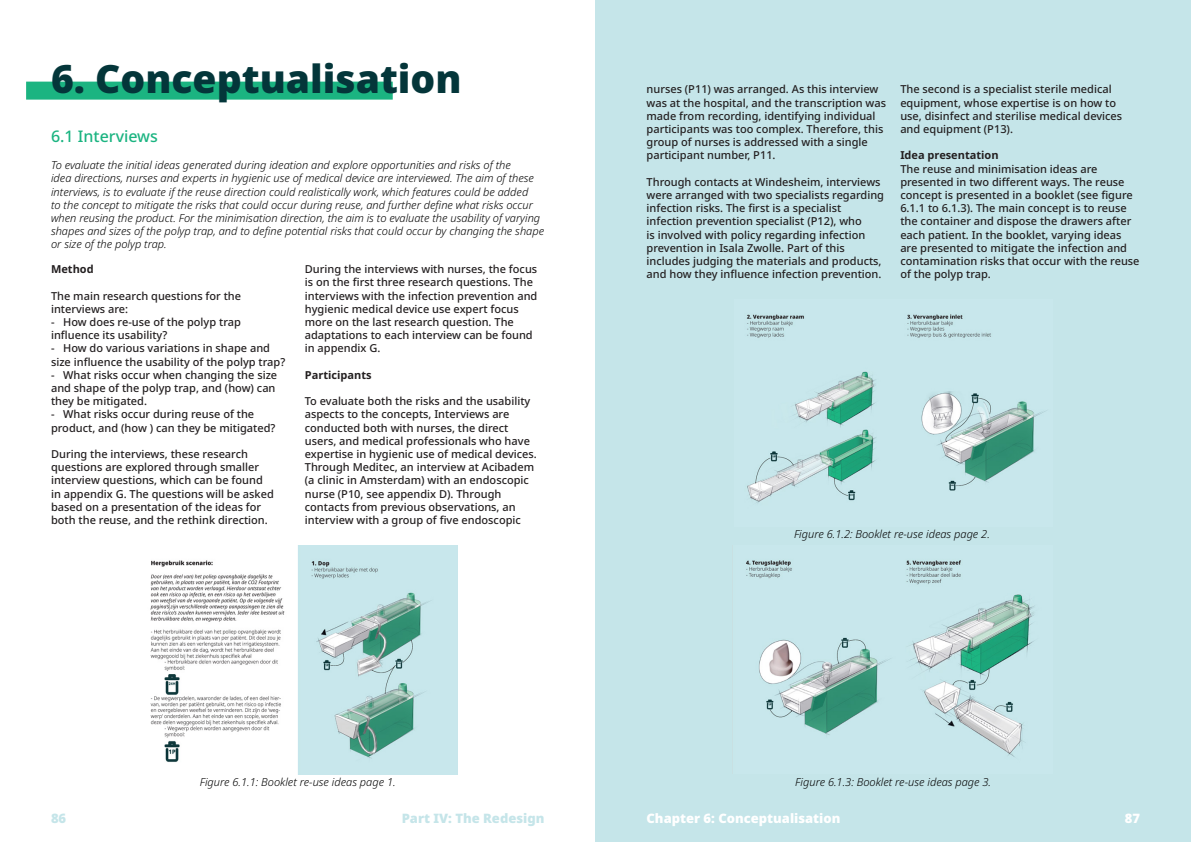
<style>
.page{position:relative;width:1191px;height:842px;background:#fff}
.page>*{position:absolute;margin:0;border:0;box-sizing:border-box;transform-origin:0 0}
.Chapter_kop{font:900 39px "Noto Sans";color:#04363a}
.Kop_1{font:500 16px "Noto Sans";color:#1bb481}
.t1{font:900 13px "Noto Sans";color:#fff}
.t2{font:900 13px "Noto Sans";color:#c5e5e9}
.t3{font:500 11px/13.2px "Noto Sans";color:#231f20}
.Inleiding{font:italic 300 11px/13.2px "Noto Sans";color:#000}
.Kop_2{font:italic 300 11px "Noto Sans";color:#000}
.t4{font:700 11px "Noto Sans";color:#231f20}
</style>
<div class="page">
<div style="left:595px;top:0;width:596px;height:842px;background:#c5e5e9"></div>
<img style="left:150px;top:546px;width:308px;height:228px">
<img style="left:747px;top:314px;width:298px;height:189px">
<img style="left:746px;top:560px;width:288px;height:197px">
<div style="left:26px;top:82px;width:367px;height:18px;background:#1bb481"></div>
<p class="Chapter_kop" style="left:51px;top:56px;width:412px">6. Conceptualisation</p>
<p class="Kop_1" style="left:51px;top:127px;width:108px">6.1 Interviews</p>
<p class="Inleiding" style="left:51px;top:159px;width:494px">To evaluate the initial ideas generated during ideation and explore opportunities and risks of the<br>idea directions, nurses and experts in hygienic use of medical device are interviewed. The aim of these interviews, is to evaluate if the reuse direction could realistically work, which features could be added<br>to the concept to mitigate the risks that could occur during reuse, and further define what risks occur when reusing the product. For the minimisation direction, the aim is to evaluate the usability of varying shapes and sizes of the polyp trap, and to define potential risks that could occur by changing the shape or size of the polyp trap.</p>
<p class="t4" style="left:51px;top:263px;width:44px">Method</p>
<p class="t3" style="left:51px;top:289px;width:192px">The main research questions for the interviews are:</p>
<p class="t3" style="left:51px;top:315px;width:191px">- How does re-use of the polyp trap influence its usability?</p>
<p class="t3" style="left:51px;top:342px;width:236px">- How do various variations in shape and size influence the usability of the polyp trap?</p>
<p class="t3" style="left:51px;top:368px;width:228px">- What risks occur when changing the size and shape of the polyp trap, and (how) can they be mitigated.</p>
<p class="t3" style="left:51px;top:408px;width:226px">- What risks occur during reuse of the product, and (how ) can they be mitigated?</p>
<p class="t3" style="left:51px;top:447px;width:224px">During the interviews, these research questions are explored through smaller interview questions, which can be found in appendix G. The questions will be asked based on a presentation of the ideas for both the reuse, and the rethink direction.</p>
<p class="t3" style="left:305px;top:263px;width:234px">During the interviews with nurses, the focus is on the first three research questions. The interviews with the infection prevention and hygienic medical device use expert focus more on the last research question. The adaptations to each interview can be found in appendix G.</p>
<p class="t4" style="left:305px;top:368px;width:68px">Participants</p>
<p class="t3" style="left:305px;top:395px;width:233px">To evaluate both the risks and the usability aspects to the concepts, Interviews are conducted both with nurses, the direct users, and medical professionals who have expertise in hygienic use of medical devices.<br>Through Meditec, an interview at Acibadem (a clinic in Amsterdam) with an endoscopic nurse (P10, see appendix D). Through contacts from previous observations, an interview with a group of five endoscopic</p>
<p class="Kop_2" style="left:200px;top:774px;width:197px">Figure 6.1.1: Booklet re-use ideas page 1.</p>
<p class="t3" style="left:646px;top:83px;width:241px">nurses (P11) was arranged. As this interview was at the hospital, and the transcription was made from recording, identifying individual participants was too complex. Therefore, this group of nurses is addressed with a single participant number, P11.</p>
<p class="t3" style="left:646px;top:175px;width:239px">Through contacts at Windesheim, interviews were arranged with two specialists regarding infection risks. The first is a specialist infection prevention specialist (P12), who<br>is involved with policy regarding infection prevention in Isala Zwolle. Part of this includes judging the materials and products, and how they influence infection prevention.</p>
<p class="t3" style="left:900px;top:83px;width:223px">The second is a specialist sterile medical equipment, whose expertise is on how to use, disinfect and sterilise medical devices and equipment (P13).</p>
<p class="t4" style="left:900px;top:149px;width:100px">Idea presentation</p>
<p class="t3" style="left:900px;top:162px;width:241px">The reuse and minimisation ideas are presented in two different ways. The reuse concept is presented in a booklet (see figure 6.1.1 to 6.1.3). The main concept is to reuse the container and dispose the drawers after each patient. In the booklet, varying ideas are presented to mitigate the infection and contamination risks that occur with the reuse</p>
<p class="t3" style="left:900px;top:268px;width:92px">of the polyp trap.</p>
<p class="Kop_2" style="left:794px;top:526px;width:197px">Figure 6.1.2: Booklet re-use ideas page 2.</p>
<p class="Kop_2" style="left:795px;top:774px;width:197px">Figure 6.1.3: Booklet re-use ideas page 3.</p>
<p class="t2" style="left:51px;top:811px;width:17px">86</p>
<p class="t2" style="left:402px;top:811px;width:144px">Part IV: The Redesign</p>
<p class="t1" style="left:646px;top:811px;width:195px">Chapter 6: Conceptualisation</p>
<p class="t1" style="left:1124px;top:811px;width:17px">87</p>
</div>
